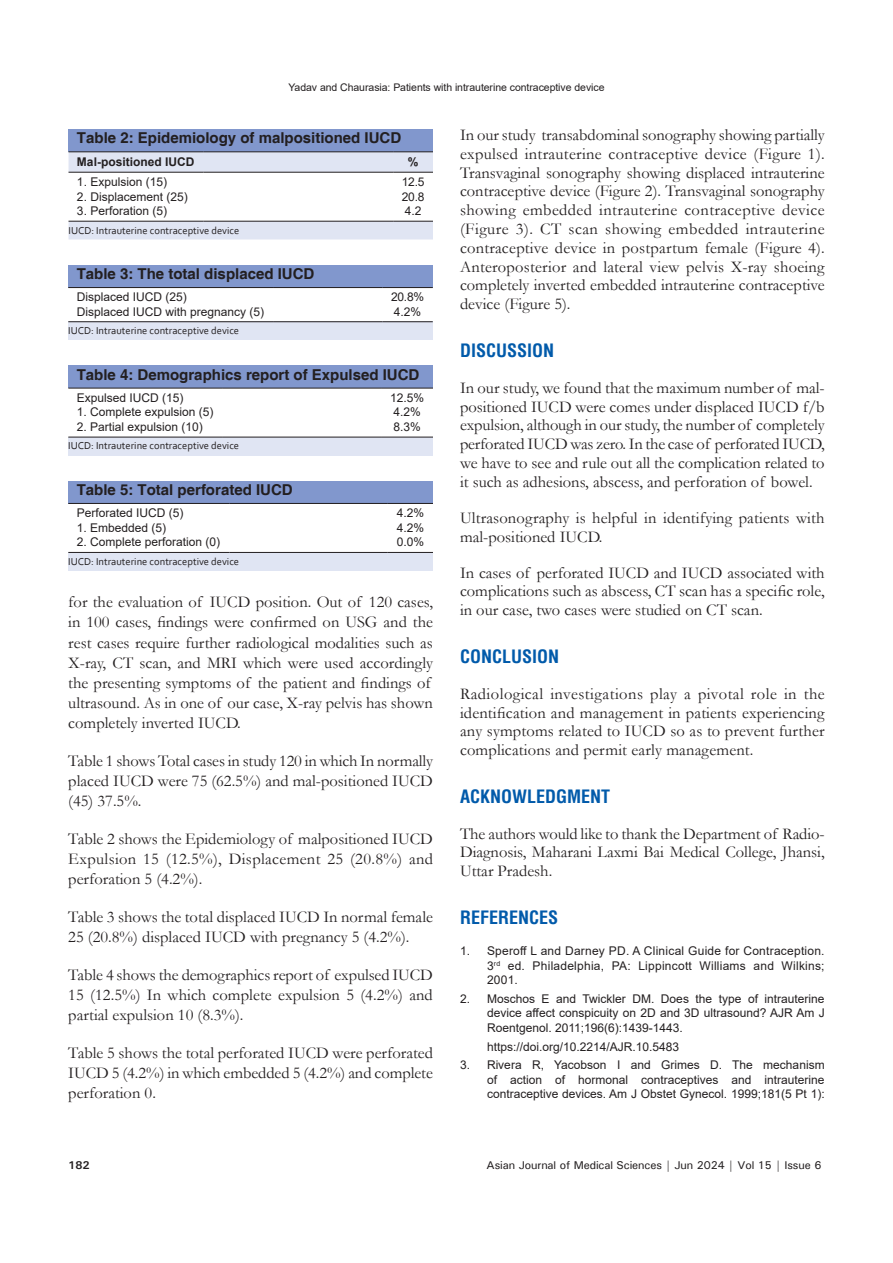
<style>
.page{position:relative;width:893px;height:1263px;background:#fff}
.page>*{position:absolute;margin:0;border:0;box-sizing:border-box;transform-origin:0 0}
.t1{font:700 condensed 18px "Helvetica";color:#015aaa}
.TX{font:16.5px/18.8px "Garamond";color:#231f20;text-align:justify}
.TT{font:700 15px "Helvetica";color:#231f20}
.REF{font:12px/14.4px "Arial";color:#231f20;text-align:justify}
.TB{font:12px "Arial";color:#231f20}
.TBL{font:12px "Arial";color:#231f20}
.TCH{font:700 12px "Arial";color:#231f20}
.t2{font:500 11.25px "Univers";letter-spacing:-.01em;color:#231f20}
.t3{font:700 11.25px "Univers";color:#231f20}
.TFN{font:10.5px "Corbel";color:#231f20}
.t4{font:10.5px "Arial";letter-spacing:-.005em;color:#231f20}
</style>
<div class="page">
<div style="left:68px;top:366px;width:365px;height:22px;background:#8197cd"></div>
<div style="left:68px;top:437px;width:365px;height:18px;background:#e0e5f3"></div>
<hr style="left:68px;top:437px;width:154px;height:1px;background:#231f20">
<hr style="left:222px;top:437px;width:159px;height:1px;background:#231f20">
<hr style="left:381px;top:437px;width:52px;height:1px;background:#231f20">
<hr style="left:68px;top:388px;width:154px;height:1px;background:#231f20">
<hr style="left:222px;top:388px;width:159px;height:1px;background:#231f20">
<hr style="left:381px;top:388px;width:52px;height:1px;background:#231f20">
<div style="left:68px;top:481px;width:365px;height:22px;background:#8197cd"></div>
<div style="left:68px;top:552px;width:365px;height:19px;background:#e0e5f3"></div>
<hr style="left:68px;top:552px;width:162px;height:1px;background:#231f20">
<hr style="left:230px;top:552px;width:158px;height:1px;background:#231f20">
<hr style="left:388px;top:552px;width:45px;height:1px;background:#231f20">
<hr style="left:68px;top:503px;width:162px;height:1px;background:#231f20">
<hr style="left:230px;top:503px;width:158px;height:1px;background:#231f20">
<hr style="left:388px;top:503px;width:45px;height:1px;background:#231f20">
<div style="left:69px;top:129px;width:364px;height:23px;background:#8197cd"></div>
<svg style="left:69px;top:152px;width:364px;height:87px"></svg>
<hr style="left:69px;top:221px;width:134px;height:1px;background:#231f20">
<hr style="left:203px;top:221px;width:190px;height:1px;background:#231f20">
<hr style="left:393px;top:221px;width:40px;height:1px;background:#231f20">
<hr style="left:69px;top:172px;width:134px;height:1px;background:#231f20">
<hr style="left:203px;top:172px;width:190px;height:1px;background:#231f20">
<hr style="left:393px;top:172px;width:40px;height:1px;background:#231f20">
<hr style="left:69px;top:151px;width:134px;height:1px;background:#231f20">
<hr style="left:203px;top:151px;width:190px;height:1px;background:#231f20">
<hr style="left:393px;top:151px;width:40px;height:1px;background:#231f20">
<div style="left:68px;top:265px;width:365px;height:23px;background:#8197cd"></div>
<div style="left:68px;top:322px;width:365px;height:18px;background:#e0e5f3"></div>
<hr style="left:68px;top:321px;width:205px;height:1px;background:#231f20">
<hr style="left:273px;top:321px;width:109px;height:1px;background:#231f20">
<hr style="left:382px;top:321px;width:51px;height:1px;background:#231f20">
<hr style="left:68px;top:287px;width:205px;height:1px;background:#231f20">
<hr style="left:273px;top:287px;width:109px;height:1px;background:#231f20">
<hr style="left:382px;top:287px;width:51px;height:1px;background:#231f20">
<p class="t4" style="left:288px;top:80px;width:318px">Yadav and Chaurasia: Patients with intrauterine contraceptive device</p>
<p class="TT" style="left:77px;top:129px;width:326px">Table 2: Epidemiology of malpositioned IUCD</p>
<p class="TCH" style="left:77px;top:153px;width:119px">Mal‑positioned IUCD</p>
<p class="TCH" style="left:408px;top:153px;width:12px">%</p>
<p class="TB" style="left:77px;top:173px;width:92px">1. Expulsion (15)</p>
<p class="TB" style="left:402px;top:173px;width:24px">12.5</p>
<p class="TB" style="left:77px;top:188px;width:112px">2. Displacement (25)</p>
<p class="TB" style="left:402px;top:188px;width:24px">20.8</p>
<p class="TBL" style="left:77px;top:203px;width:92px">3. Perforation (5)</p>
<p class="TBL" style="left:405px;top:203px;width:18px">4.2</p>
<p class="TFN" style="left:69px;top:223px;width:172px">IUCD: Intrauterine contraceptive device</p>
<p class="TT" style="left:77px;top:265px;width:239px">Table 3: The total displaced IUCD</p>
<p class="TB" style="left:77px;top:289px;width:112px">Displaced IUCD (25)</p>
<p class="TB" style="left:391px;top:289px;width:35px">20.8%</p>
<p class="TBL" style="left:77px;top:303px;width:189px">Displaced IUCD with pregnancy (5)</p>
<p class="TBL" style="left:394px;top:303px;width:29px">4.2%</p>
<p class="TFN" style="left:68px;top:324px;width:172px">IUCD: Intrauterine contraceptive device</p>
<p class="TT" style="left:77px;top:365px;width:344px">Table 4: Demographics report of Expulsed IUCD</p>
<p class="TB" style="left:77px;top:389px;width:108px">Expulsed IUCD (15)</p>
<p class="TB" style="left:390px;top:389px;width:36px">12.5%</p>
<p class="TB" style="left:77px;top:404px;width:138px">1. Complete expulsion (5)</p>
<p class="TB" style="left:393px;top:404px;width:29px">4.2%</p>
<p class="TBL" style="left:77px;top:418px;width:128px">2. Partial expulsion (10)</p>
<p class="TBL" style="left:393px;top:418px;width:29px">8.3%</p>
<p class="TFN" style="left:68px;top:439px;width:172px">IUCD: Intrauterine contraceptive device</p>
<p class="TT" style="left:77px;top:480px;width:217px">Table 5: Total perforated IUCD</p>
<p class="TB" style="left:77px;top:504px;width:108px">Perforated IUCD (5)</p>
<p class="TB" style="left:397px;top:504px;width:29px">4.2%</p>
<p class="TB" style="left:77px;top:519px;width:91px">1. Embedded (5)</p>
<p class="TB" style="left:397px;top:519px;width:29px">4.2%</p>
<p class="TBL" style="left:77px;top:534px;width:145px">2. Complete perforation (0)</p>
<p class="TBL" style="left:397px;top:534px;width:29px">0.0%</p>
<p class="TFN" style="left:68px;top:555px;width:172px">IUCD: Intrauterine contraceptive device</p>
<p class="TX" style="left:68px;top:591px;width:366px;line-height:20.2px;text-align:left">for the evaluation of IUCD position. Out of 120 cases, in 100 cases, findings were confirmed on USG and the rest cases require further radiological modalities such as X-ray, CT scan, and MRI which were used accordingly the presenting symptoms of the patient and findings of ultrasound. As in one of our case, X-ray pelvis has shown completely inverted IUCD.</p>
<p class="TX" style="left:68px;top:750px;width:366px;line-height:20.2px">Table 1 shows Total cases in study 120 in which In normally placed IUCD were 75 (62.5%) and mal‑positioned IUCD (45) 37.5%.</p>
<p class="TX" style="left:68px;top:828px;width:366px;line-height:20.2px">Table 2 shows the Epidemiology of malpositioned IUCD Expulsion 15 (12.5%), Displacement 25 (20.8%) and perforation 5 (4.2%).</p>
<p class="TX" style="left:68px;top:906px;width:366px;line-height:20.2px">Table 3 shows the total displaced IUCD In normal female<br>25 (20.8%) displaced IUCD with pregnancy 5 (4.2%).</p>
<p class="TX" style="left:68px;top:964px;width:366px;line-height:20.2px">Table 4 shows the demographics report of expulsed IUCD 15 (12.5%) In which complete expulsion 5 (4.2%) and partial expulsion 10 (8.3%).</p>
<p class="TX" style="left:68px;top:1042px;width:366px;line-height:20.2px">Table 5 shows the total perforated IUCD were perforated IUCD 5 (4.2%) in which embedded 5 (4.2%) and complete perforation 0.</p>
<p class="TX" style="left:460px;top:125px;width:366px">In our study transabdominal sonography showing partially expulsed intrauterine contraceptive device (Figure 1).<br>Transvaginal sonography showing displaced intrauterine contraceptive device (Figure 2). Transvaginal sonography showing embedded intrauterine contraceptive device (Figure 3). CT scan showing embedded intrauterine contraceptive device in postpartum female (Figure 4).<br>Anteroposterior and lateral view pelvis X-ray shoeing completely inverted embedded intrauterine contraceptive device (Figure 5).</p>
<h1 class="t1" style="left:460px;top:338px;width:96px">DISCUSSION</h1>
<p class="TX" style="left:460px;top:378px;width:366px">In our study, we found that the maximum number of mal&shy;positioned IUCD were comes under displaced IUCD f/b expulsion, although in our study, the number of completely perforated IUCD was zero. In the case of perforated IUCD, we have to see and rule out all the complication related to it such as adhesions, abscess, and perforation of bowel.</p>
<p class="TX" style="left:460px;top:508px;width:366px">Ultrasonography is helpful in identifying patients with mal-positioned IUCD.</p>
<p class="TX" style="left:460px;top:563px;width:366px">In cases of perforated IUCD and IUCD associated with complications such as abscess, CT scan has a specific role, in our case, two cases were studied on CT scan.</p>
<h1 class="t1" style="left:460px;top:644px;width:101px">CONCLUSION</h1>
<p class="TX" style="left:460px;top:684px;width:366px">Radiological investigations play a pivotal role in the identification and management in patients experiencing any symptoms related to IUCD so as to prevent further complications and permit early management.</p>
<h1 class="t1" style="left:460px;top:784px;width:152px">ACKNOWLEDGMENT</h1>
<p class="TX" style="left:460px;top:824px;width:366px">The authors would like to thank the Department of Radio-Diagnosis, Maharani Laxmi Bai Medical College, Jhansi, Uttar Pradesh.</p>
<h1 class="t1" style="left:460px;top:905px;width:100px">REFERENCES</h1>
<p class="REF" style="left:487px;top:944px;width:339px;text-indent:-27px">1. Speroff L and Darney PD. A Clinical Guide for Contraception.<br>3<sup>rd</sup> ed. Philadelphia, PA: Lippincott Williams and Wilkins; 2001.</p>
<p class="REF" style="left:487px;top:991px;width:339px;text-indent:-27px">2. Moschos E and Twickler DM. Does the type of intrauterine device affect conspicuity on 2D and 3D ultrasound? AJR Am J Roentgenol. 2011;196(6):1439-1443.</p>
<p class="REF" style="left:487px;top:1039px;width:194px">https://doi.org/10.2214/AJR.10.5483</p>
<p class="REF" style="left:487px;top:1058px;width:339px;text-indent:-27px">3. Rivera R, Yacobson I and Grimes D. The mechanism of action of hormonal contraceptives and intrauterine contraceptive devices. Am J Obstet Gynecol. 1999;181(5 Pt 1):</p>
<p class="t3" style="left:68px;top:1157px;width:23px">182</p>
<p class="t2" style="left:487px;top:1157px;width:336px">Asian Journal of Medical Sciences | Jun 2024 | Vol 15 | Issue 6</p>
</div>
